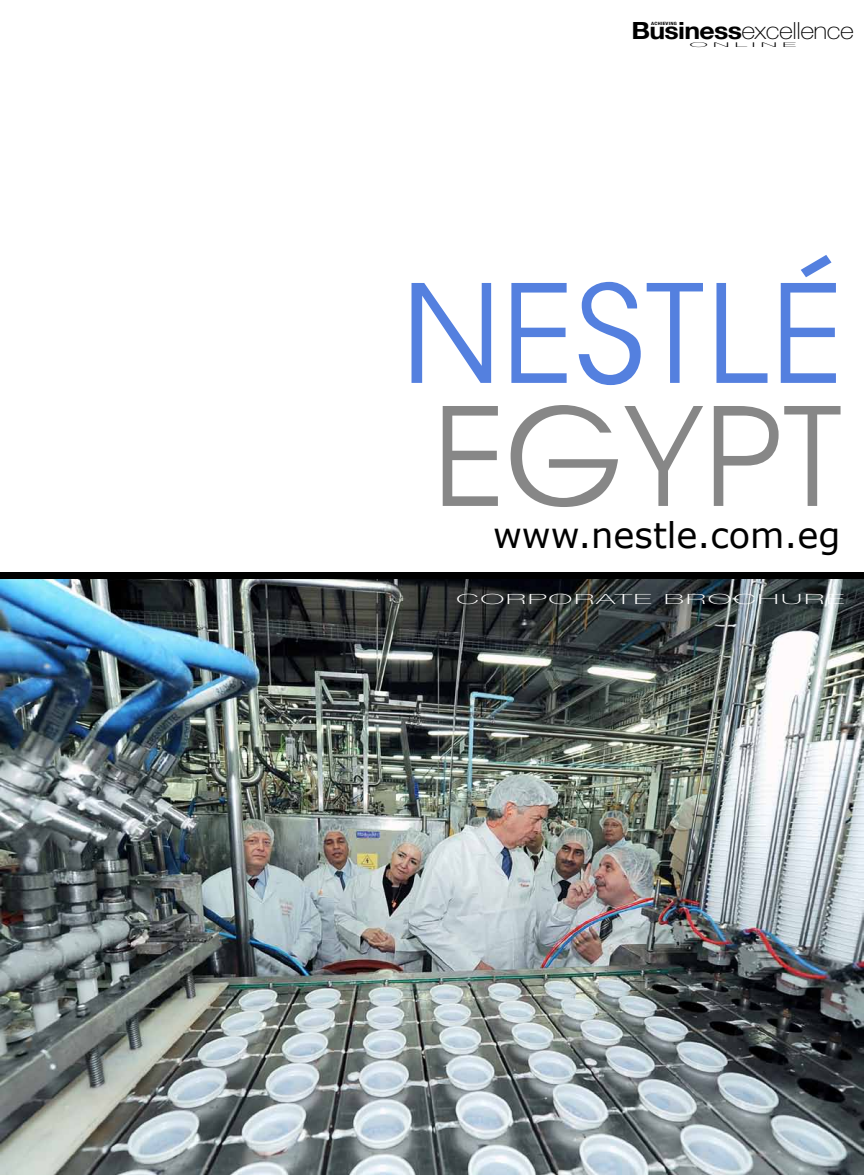
<style>
.page{position:relative;width:864px;height:1175px;background:#fff}
.page>*{position:absolute;margin:0;border:0;box-sizing:border-box;transform-origin:0 0}
.t1{font:135px "Avante";color:#5480df}
.t2{font:135px "Avante";color:#878787}
.t3{font:35.25px "Verdana";color:#000}
.t4{font:100 23.7px "Helvetica Neue";letter-spacing:-.02em;color:#000;scale:1.13 1}
.t5{font:100 14.1px "Helvetica Neue";letter-spacing:.05em;color:#fff;scale:2.3 1}
.t6{font:100 6.6px "Helvetica Neue";letter-spacing:.19em;color:#000;scale:3.82 1}
.t7{font:700 condensed 4.35px "Helvetica Neue";letter-spacing:.05em;color:#000;scale:1.25 1}
.s1{font-weight:700}
</style>
<div class="page">
<img style="left:0;top:579px;width:864px;height:595px">
<div style="left:0;top:572px;width:864px;height:7px;background:#000"></div>
<p class="t4" style="left:631px;top:17px;width:199px"><span class="s1">Business</span>excellence</p>
<p class="t7" style="left:651px;top:21px;width:22px">ACHIEVING</p>
<p class="t6" style="left:689px;top:41px;width:29px">ONLINE</p>
<h1 class="t1" style="left:402px;top:250px;width:443px">Nestlé</h1>
<h1 class="t2" style="left:433px;top:373px;width:412px">Egypt</h1>
<h2 class="t3" style="left:493px;top:512px;width:349px">www.nestle.com.eg</h2>
<p class="t5" style="left:456px;top:591px;width:170px">CORPORATE BROCHURE</p>
</div>
